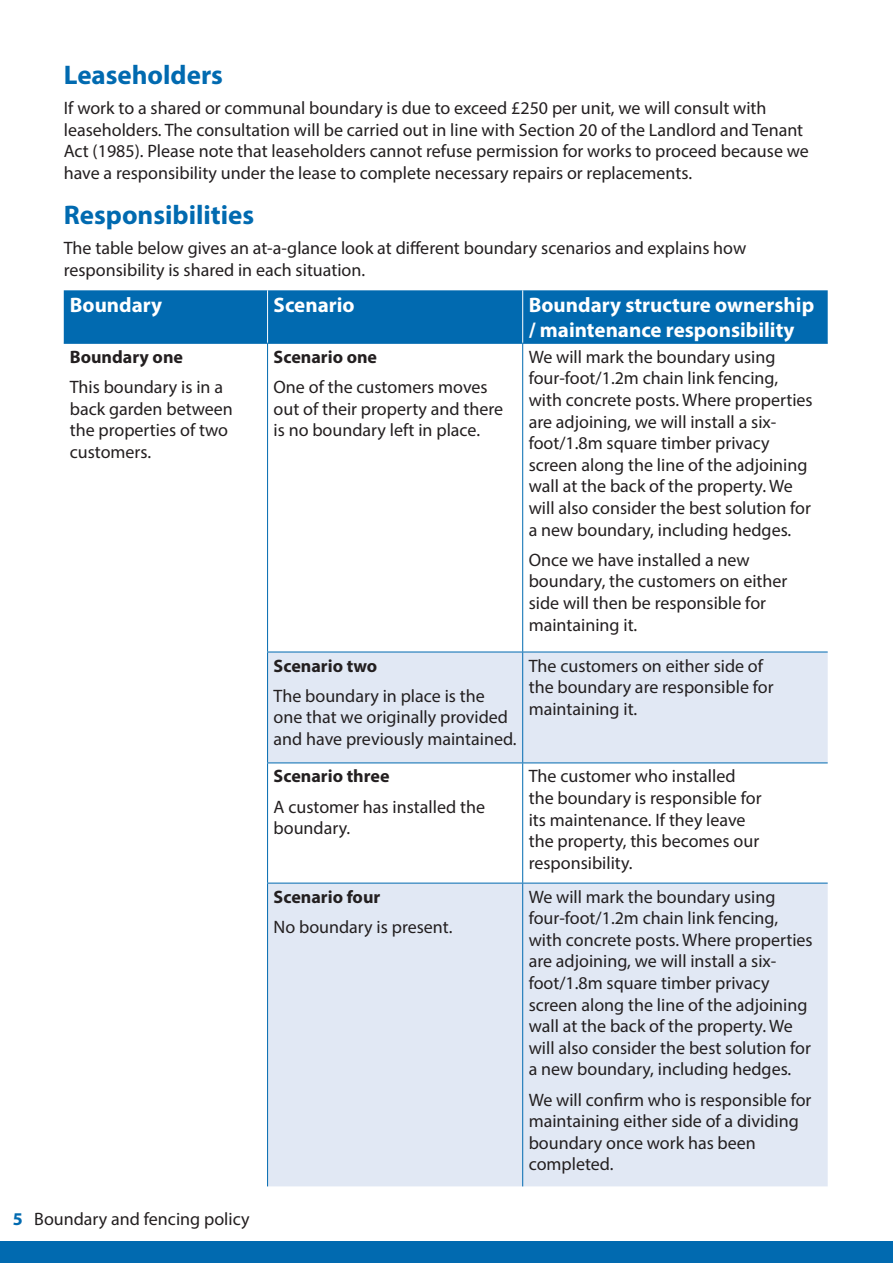
<style>
.page{position:relative;width:893px;height:1263px;background:#fff}
.page>*{position:absolute;margin:0;border:0;box-sizing:border-box;transform-origin:0 0}
.t1{font:700 27px "Myriad Pro";color:#016ab0}
.Body_-_non-tabbed{font:700 21px/25.2px "Myriad Pro";color:#fff}
.Body_-_non-tabbed-2{font:18px/21.6px "Myriad Pro";color:#231f20}
.Body_-_non-tabbed-3{font:700 18px "Myriad Pro";color:#231f20}
.s1{font-weight:700;color:#016ab0}
</style>
<div class="page">
<div style="left:0;top:1242px;width:893px;height:21px;background:#016ab0"></div>
<div style="left:64px;top:290px;width:764px;height:53px;background:#016ab0"></div>
<svg style="left:268px;top:653px;width:560px;height:533px;fill:#e1e8f4"></svg>
<hr style="left:267px;top:290px;width:1px;height:53px;background:#fff">
<hr style="left:522px;top:290px;width:1px;height:53px;background:#fff">
<hr style="left:64px;top:343px;width:204px;height:1px;background:#016ab0">
<hr style="left:268px;top:343px;width:255px;height:1px;background:#016ab0">
<hr style="left:267px;top:344px;width:1px;height:308px;background:#016ab0">
<hr style="left:523px;top:343px;width:305px;height:1px;background:#016ab0">
<hr style="left:522px;top:344px;width:1px;height:308px;background:#016ab0">
<hr style="left:267px;top:652px;width:256px;height:1px;background:#016ab0">
<hr style="left:267px;top:652px;width:1px;height:110px;background:#016ab0">
<hr style="left:523px;top:652px;width:305px;height:1px;background:#016ab0">
<hr style="left:522px;top:652px;width:1px;height:110px;background:#016ab0">
<hr style="left:267px;top:762px;width:256px;height:1px;background:#016ab0">
<hr style="left:267px;top:763px;width:1px;height:120px;background:#016ab0">
<hr style="left:523px;top:762px;width:305px;height:1px;background:#016ab0">
<hr style="left:522px;top:763px;width:1px;height:120px;background:#016ab0">
<hr style="left:267px;top:883px;width:256px;height:1px;background:#016ab0">
<hr style="left:267px;top:883px;width:1px;height:303px;background:#016ab0">
<hr style="left:523px;top:883px;width:305px;height:1px;background:#016ab0">
<hr style="left:522px;top:883px;width:1px;height:303px;background:#016ab0">
<p class="t1" style="left:64px;top:57px;width:161px">Leaseholders</p>
<p class="Body_-_non-tabbed-2" style="left:64px;top:97px;width:747px">If work to a shared or communal boundary is due to exceed £250 per unit, we will consult with leaseholders. The consultation will be carried out in line with Section 20 of the Landlord and Tenant Act (1985). Please note that leaseholders cannot refuse permission for works to proceed because we have a responsibility under the lease to complete necessary repairs or replacements.</p>
<p class="t1" style="left:64px;top:197px;width:192px">Responsibilities</p>
<p class="Body_-_non-tabbed-2" style="left:64px;top:237px;width:684px">The table below gives an at-a-glance look at different boundary scenarios and explains how responsibility is shared in each situation.</p>
<p class="Body_-_non-tabbed" style="left:70px;top:292px;width:94px">Boundary</p>
<p class="Body_-_non-tabbed" style="left:274px;top:292px;width:83px">Scenario</p>
<p class="Body_-_non-tabbed" style="left:529px;top:292px;width:287px">Boundary structure ownership / maintenance responsibility</p>
<p class="Body_-_non-tabbed-3" style="left:70px;top:345px;width:115px">Boundary one</p>
<p class="Body_-_non-tabbed-2" style="left:70px;top:376px;width:165px">This boundary is in a back garden between the properties of two customers.</p>
<p class="Body_-_non-tabbed-2" style="left:529px;top:346px;width:285px">We will mark the boundary using four-foot/1.2m chain link fencing, with concrete posts. Where properties are adjoining, we will install a six&shy;foot/1.8m square timber privacy screen along the line of the adjoining wall at the back of the property. We will also consider the best solution for a new boundary, including hedges.</p>
<p class="Body_-_non-tabbed-2" style="left:529px;top:549px;width:260px">Once we have installed a new boundary, the customers on either side will then be responsible for maintaining it.</p>
<p class="Body_-_non-tabbed-3" style="left:274px;top:345px;width:105px">Scenario one</p>
<p class="Body_-_non-tabbed-2" style="left:274px;top:376px;width:231px">One of the customers moves out of their property and there is no boundary left in place.</p>
<p class="Body_-_non-tabbed-2" style="left:13px;top:1208px;width:238px"><span class="s1">5</span> Boundary and fencing policy</p>
<p class="Body_-_non-tabbed-3" style="left:274px;top:654px;width:105px">Scenario two</p>
<p class="Body_-_non-tabbed-2" style="left:274px;top:684px;width:245px">The boundary in place is the one that we originally provided and have previously maintained.</p>
<p class="Body_-_non-tabbed-3" style="left:274px;top:765px;width:117px">Scenario three</p>
<p class="Body_-_non-tabbed-2" style="left:274px;top:795px;width:213px">A customer has installed the boundary.</p>
<p class="Body_-_non-tabbed-3" style="left:274px;top:885px;width:108px">Scenario four</p>
<p class="Body_-_non-tabbed-2" style="left:274px;top:915px;width:180px">No boundary is present.</p>
<p class="Body_-_non-tabbed-2" style="left:529px;top:654px;width:246px">The customers on either side of the boundary are responsible for maintaining it.</p>
<p class="Body_-_non-tabbed-2" style="left:529px;top:765px;width:234px">The customer who installed the boundary is responsible for its maintenance. If they leave the property, this becomes our responsibility.</p>
<p class="Body_-_non-tabbed-2" style="left:529px;top:885px;width:285px">We will mark the boundary using four-foot/1.2m chain link fencing, with concrete posts. Where properties are adjoining, we will install a six&shy;foot/1.8m square timber privacy screen along the line of the adjoining wall at the back of the property. We will also consider the best solution for a new boundary, including hedges.</p>
<p class="Body_-_non-tabbed-2" style="left:529px;top:1088px;width:284px">We will confirm who is responsible for maintaining either side of a dividing boundary once work has been completed.</p>
</div>
